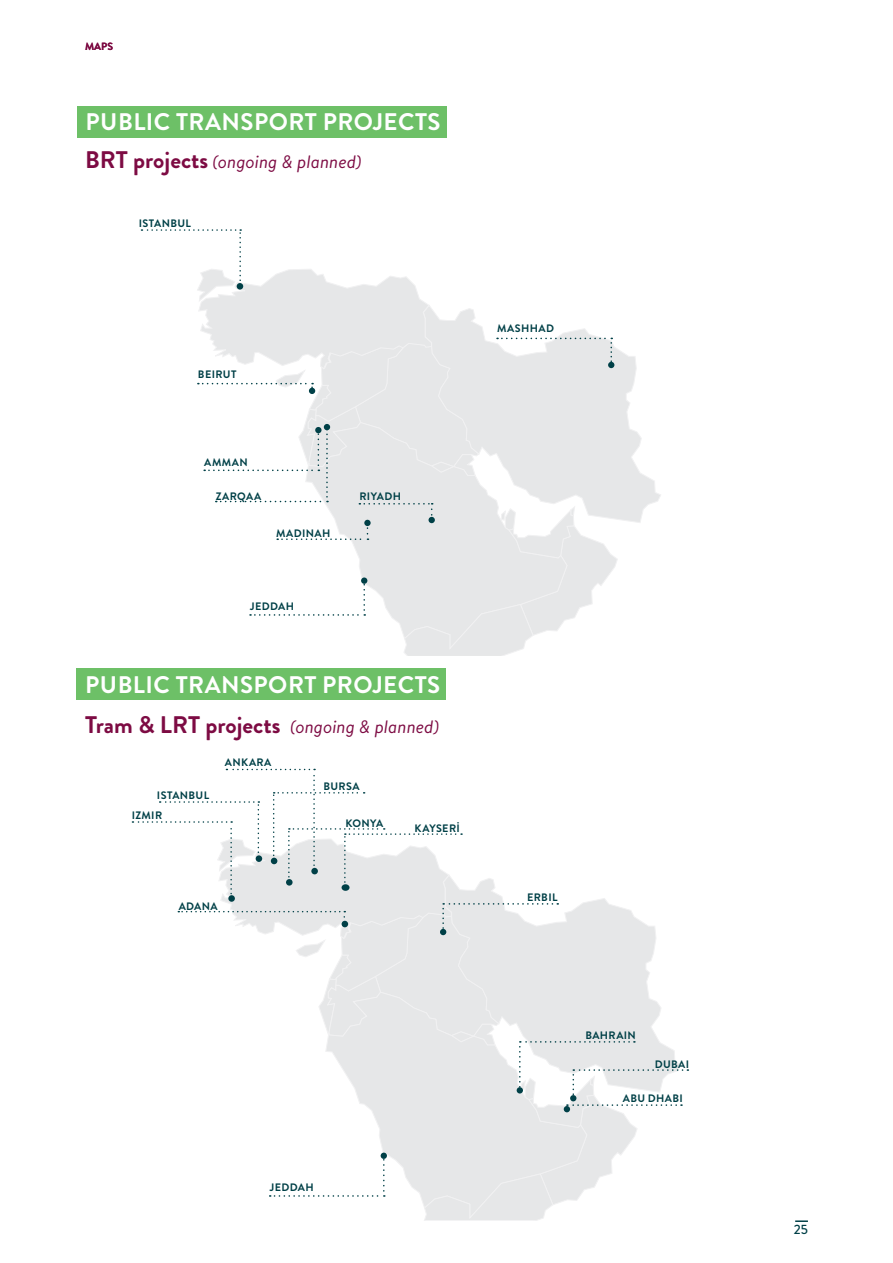
<style>
.page{position:relative;width:893px;height:1263px;background:#fff}
.page>*{position:absolute;margin:0;border:0;box-sizing:border-box;transform-origin:0 0}
.t1{font:700 24px "Brandon Grotesque";letter-spacing:.02em;color:#fff}
.t2{font:italic 18px "Brandon Text";color:#7d0b43}
.t3{font:500 13.5px "Brandon Grotesque";color:#004047}
.t4{font:700 10.8px "Brandon Grotesque";letter-spacing:.035em;color:#004047}
.t5{font:700 10.5px "Brandon Grotesque";color:#7d0b43}
.s1{font-family:"Brandon Grotesque";font-weight:700;font-style:normal;font-size:24px}
</style>
<div class="page">
<svg style="left:795px;top:1220px;width:13px;height:2px"></svg>
<div style="left:77px;top:669px;width:369px;height:31px;background:#6dc067"></div>
<div style="left:77px;top:106px;width:369px;height:32px;background:#6dc067"></div>
<svg style="left:619px;top:350px;width:42px;height:173px"></svg>
<svg style="left:141px;top:229px;width:478px;height:427px"></svg>
<div style="left:237px;top:283px;width:6px;height:7px;background:#004047;border-radius:50%"></div>
<svg style="left:132px;top:769px;width:556px;height:451px"></svg>
<p class="t5" style="left:85px;top:39px;width:30px">MAPS</p>
<h1 class="t1" style="left:86px;top:105px;width:356px">PUBLIC TRANSPORT PROJECTS</h1>
<h2 class="t2" style="left:85px;top:149px;width:278px"><span class="s1">BRT projects</span> (ongoing &amp; planned)</h2>
<p class="t4" style="left:139px;top:216px;width:54px">ISTANBUL</p>
<p class="t4" style="left:198px;top:367px;width:40px">BEIRUT</p>
<p class="t4" style="left:204px;top:455px;width:45px">AMMAN</p>
<p class="t4" style="left:216px;top:488px;width:47px">ZARQAA</p>
<p class="t4" style="left:276px;top:526px;width:56px">MADINAH</p>
<p class="t4" style="left:250px;top:599px;width:45px">JEDDAH</p>
<p class="t4" style="left:359px;top:489px;width:43px">RIYADH</p>
<h1 class="t1" style="left:85px;top:668px;width:356px">PUBLIC TRANSPORT PROJECTS</h1>
<h2 class="t2" style="left:85px;top:714px;width:356px"><span class="s1">Tram &amp; LRT projects</span> (ongoing &amp; planned)</h2>
<p class="t4" style="left:157px;top:788px;width:54px">ISTANBUL</p>
<p class="t4" style="left:132px;top:808px;width:32px">IZMIR</p>
<p class="t4" style="left:225px;top:755px;width:48px">ANKARA</p>
<p class="t4" style="left:179px;top:898px;width:41px">ADANA</p>
<p class="t4" style="left:323px;top:778px;width:38px">BURSA</p>
<p class="t4" style="left:345px;top:816px;width:39px">KONYA</p>
<p class="t4" style="left:415px;top:821px;width:47px">KAYSERİ</p>
<p class="t4" style="left:497px;top:321px;width:58px">MASHHAD</p>
<p class="t4" style="left:527px;top:889px;width:32px">ERBIL</p>
<p class="t4" style="left:270px;top:1179px;width:45px">JEDDAH</p>
<p class="t4" style="left:585px;top:1028px;width:52px">BAHRAIN</p>
<p class="t4" style="left:655px;top:1057px;width:36px">DUBAI</p>
<p class="t4" style="left:623px;top:1091px;width:61px">ABU DHABI</p>
<p class="t3" style="left:794px;top:1220px;width:16px">25</p>
</div>
